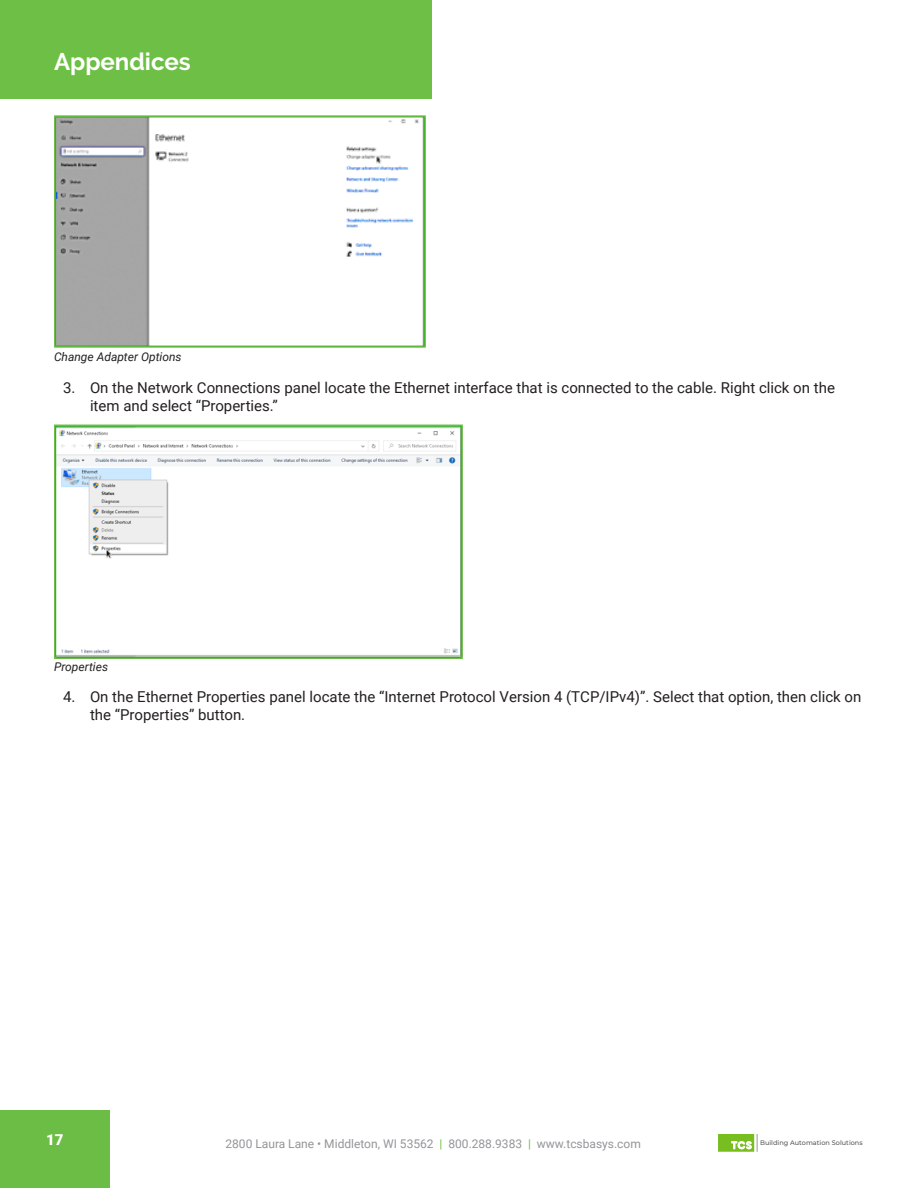
<style>
.page{position:relative;width:918px;height:1188px;background:#fff}
.page>*{position:absolute;margin:0;border:0;box-sizing:border-box;transform-origin:0 0}
.t1{font:700 24px "Raleway";color:#fff}
.t2{font:15px/18px "Roboto";color:#231f20}
.t3{font:15px "Roboto";color:#fff}
.t4{font:12px "Roboto";color:#939598}
.Picture_Caption{font:italic 12px "Roboto";color:#231f20}
.t5{font:500 6.6px "Montserrat";color:#58595b}
.s1{color:#77be42}
</style>
<div class="page">
<svg style="left:718px;top:1134px;width:40px;height:18px"></svg>
<div style="left:0;top:1110px;width:110px;height:54px;background:#6cbd45"></div>
<div style="left:0;top:1163px;width:110px;height:25px;background:#6cbd45"></div>
<div style="left:0;top:0;width:432px;height:99px;background:#6ebf45"></div>
<img style="left:57px;top:118px;width:366px;height:227px">
<div style="left:54px;top:115px;width:372px;height:233px;border:2px solid #6cbd45"></div>
<img style="left:57px;top:428px;width:403px;height:228px">
<div style="left:54px;top:425px;width:409px;height:234px;border:2px solid #6cbd45"></div>
<h1 class="t1" style="left:54px;top:47px;width:138px">Appendices</h1>
<p class="Picture_Caption" style="left:54px;top:349px;width:129px">Change Adapter Options</p>
<p class="t2" style="left:90px;top:378px;width:746px;text-indent:-27px">3. On the Network Connections panel locate the Ethernet interface that is connected to the cable. Right click on the item and select “Properties.”</p>
<p class="Picture_Caption" style="left:54px;top:658px;width:56px">Properties</p>
<p class="t2" style="left:90px;top:687px;width:773px;text-indent:-27px">4. On the Ethernet Properties panel locate the “Internet Protocol Version 4 (TCP/IPv4)”. Select that option, then click on the “Properties” button.</p>
<p class="t3" style="left:46px;top:1130px;width:18px">17</p>
<p class="t4" style="left:225px;top:1135px;width:417px">2800 Laura Lane • Middleton, WI 53562 <span class="s1">|</span> 800.288.9383 <span class="s1">|</span> www.tcsbasys.com</p>
<p class="t5" style="left:760px;top:1138px;width:104px">Building Automation Solutions</p>
</div>
